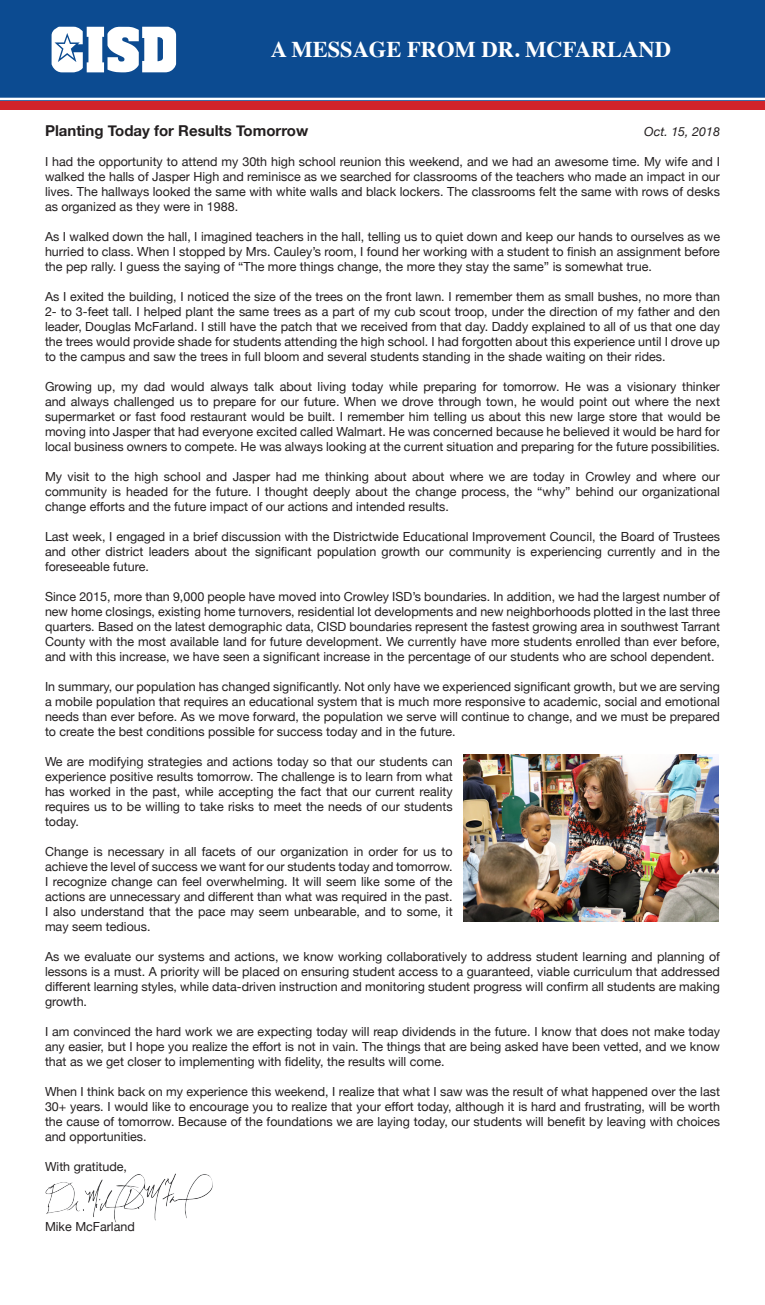
<style>
.page{position:relative;width:765px;height:1305px;background:#fff}
.page>*{position:absolute;margin:0;border:0;box-sizing:border-box;transform-origin:0 0}
.t1{font:700 22.5px "Times";color:#fff}
.t2{font:700 15px "Helvetica Neue";color:#231f20}
.t3{font:12.5px/15px "Helvetica Neue";color:#231f20;text-align:justify}
.t4{font:italic 12.5px "Helvetica Neue";color:#231f20}
</style>
<div class="page">
<div style="left:0;top:72px;width:765px;height:38px;background:#d1232a"></div>
<div style="left:0;top:0;width:765px;height:100px;background:#0c4b91"></div>
<svg style="left:52px;top:27px;width:124px;height:45px"></svg>
<hr style="left:0;top:98px;width:765px;height:2px;background:#fff">
<img style="left:45px;top:1173px;width:168px;height:50px">
<img style="left:464px;top:755px;width:254px;height:167px">
<p class="t1" style="left:271px;top:28px;width:402px">A MESSAGE FROM DR. MCFARLAND</p>
<p class="t2" style="left:45px;top:119px;width:265px">Planting Today for Results Tomorrow</p>
<p class="t4" style="left:644px;top:122px;width:77px">Oct. 15, 2018</p>
<p class="t3" style="left:45px;top:154px;width:677px">I had the opportunity to attend my 30th high school reunion this weekend, and we had an awesome time. My wife and I walked the halls of Jasper High and reminisce as we searched for classrooms of the teachers who made an impact in our lives. The hallways looked the same with white walls and black lockers. The classrooms felt the same with rows of desks as organized as they were in 1988.</p>
<p class="t3" style="left:45px;top:229px;width:677px">As I walked down the hall, I imagined teachers in the hall, telling us to quiet down and keep our hands to ourselves as we hurried to class. When I stopped by Mrs. Cauley’s room, I found her working with a student to finish an assignment before the pep rally. I guess the saying of “The more things change, the more they stay the same” is somewhat true.</p>
<p class="t3" style="left:45px;top:289px;width:677px">As I exited the building, I noticed the size of the trees on the front lawn. I remember them as small bushes, no more than 2- to 3-feet tall. I helped plant the same trees as a part of my cub scout troop, under the direction of my father and den leader, Douglas McFarland. I still have the patch that we received from that day. Daddy explained to all of us that one day the trees would provide shade for students attending the high school. I had forgotten about this experience until I drove up to the campus and saw the trees in full bloom and several students standing in the shade waiting on their rides.</p>
<p class="t3" style="left:45px;top:379px;width:677px">Growing up, my dad would always talk about living today while preparing for tomorrow. He was a visionary thinker and always challenged us to prepare for our future. When we drove through town, he would point out where the next supermarket or fast food restaurant would be built. I remember him telling us about this new large store that would be moving into Jasper that had everyone excited called Walmart. He was concerned because he believed it would be hard for local business owners to compete. He was always looking at the current situation and preparing for the future possibilities.</p>
<p class="t3" style="left:45px;top:469px;width:677px">My visit to the high school and Jasper had me thinking about about where we are today in Crowley and where our community is headed for the future. I thought deeply about the change process, the “why” behind our organizational change efforts and the future impact of our actions and intended results.</p>
<p class="t3" style="left:45px;top:529px;width:677px">Last week, I engaged in a brief discussion with the Districtwide Educational Improvement Council, the Board of Trustees and other district leaders about the significant population growth our community is experiencing currently and in the foreseeable future.</p>
<p class="t3" style="left:45px;top:589px;width:677px">Since 2015, more than 9,000 people have moved into Crowley ISD’s boundaries. In addition, we had the largest number of new home closings, existing home turnovers, residential lot developments and new neighborhoods plotted in the last three quarters. Based on the latest demographic data, CISD boundaries represent the fastest growing area in southwest Tarrant County with the most available land for future development. We currently have more students enrolled than ever before, and with this increase, we have seen a significant increase in the percentage of our students who are school dependent.</p>
<p class="t3" style="left:45px;top:679px;width:677px">In summary, our population has changed significantly. Not only have we experienced significant growth, but we are serving a mobile population that requires an educational system that is much more responsive to academic, social and emotional needs than ever before. As we move forward, the population we serve will continue to change, and we must be prepared to create the best conditions possible for success today and in the future.</p>
<p class="t3" style="left:45px;top:754px;width:409px">We are modifying strategies and actions today so that our students can experience positive results tomorrow. The challenge is to learn from what has worked in the past, while accepting the fact that our current reality requires us to be willing to take risks to meet the needs of our students today.</p>
<p class="t3" style="left:45px;top:844px;width:409px">Change is necessary in all facets of our organization in order for us to achieve the level of success we want for our students today and tomorrow.<br>I recognize change can feel overwhelming. It will seem like some of the actions are unnecessary and different than what was required in the past.<br>I also understand that the pace may seem unbearable, and to some, it may seem tedious.</p>
<p class="t3" style="left:45px;top:949px;width:677px">As we evaluate our systems and actions, we know working collaboratively to address student learning and planning of lessons is a must. A priority will be placed on ensuring student access to a guaranteed, viable curriculum that addressed different learning styles, while data-driven instruction and monitoring student progress will confirm all students are making growth.</p>
<p class="t3" style="left:45px;top:1024px;width:677px">I am convinced the hard work we are expecting today will reap dividends in the future. I know that does not make today any easier, but I hope you realize the effort is not in vain. The things that are being asked have been vetted, and we know that as we get closer to implementing with fidelity, the results will come.</p>
<p class="t3" style="left:45px;top:1084px;width:677px">When I think back on my experience this weekend, I realize that what I saw was the result of what happened over the last 30+ years. I would like to encourage you to realize that your effort today, although it is hard and frustrating, will be worth the cause of tomorrow. Because of the foundations we are laying today, our students will benefit by leaving with choices and opportunities.</p>
<p class="t3" style="left:45px;top:1159px;width:83px">With gratitude,</p>
<p class="t3" style="left:45px;top:1219px;width:91px">Mike McFarland</p>
</div>
